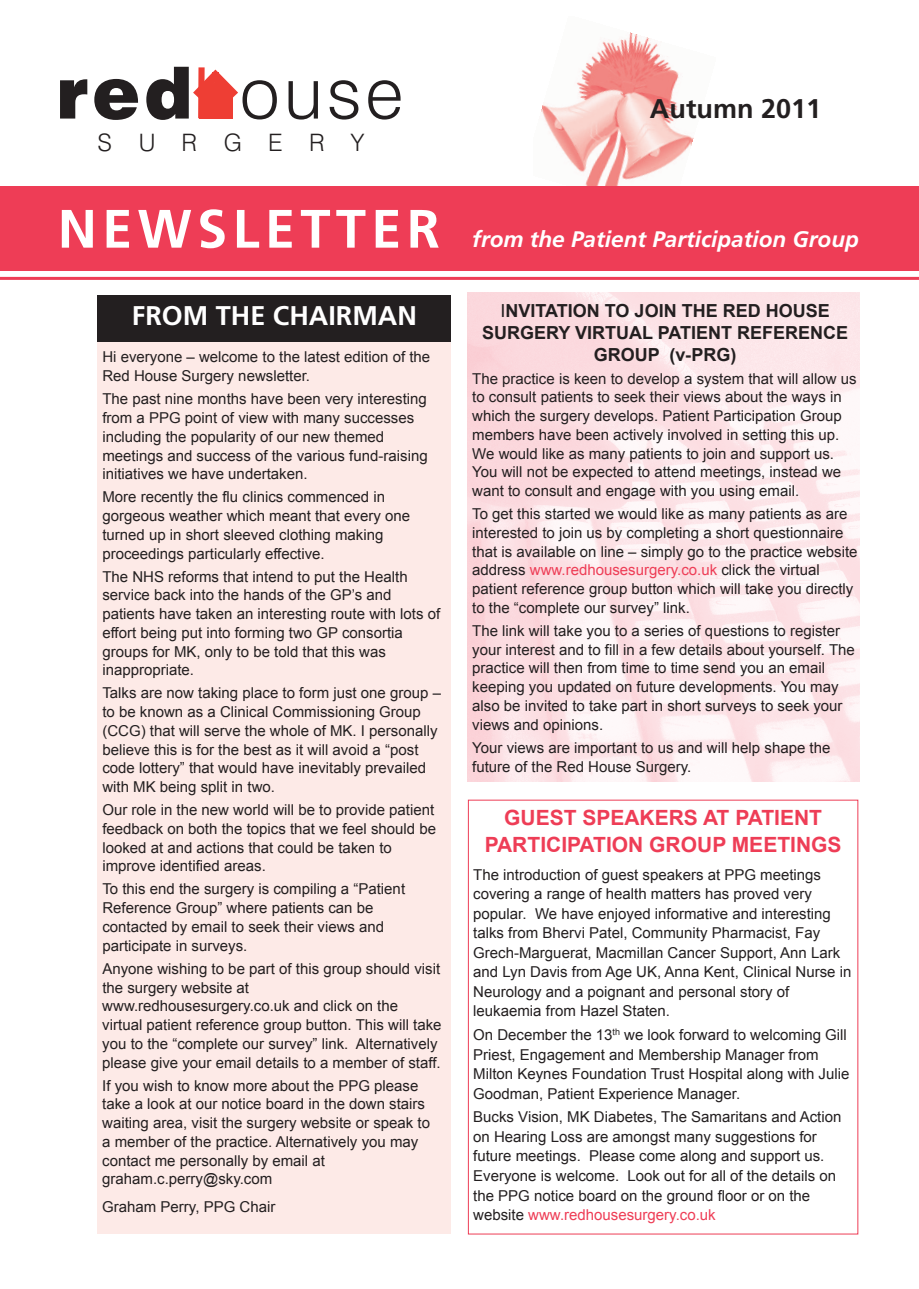
<style>
.page{position:relative;width:919px;height:1289px;background:#fff}
.page>*{position:absolute;margin:0;border:0;box-sizing:border-box;transform-origin:0 0}
.t1{font:300 72px "Swiss 721 BT";letter-spacing:.055em;color:#231f20}
.t2{font:700 54px "Frutiger LT Std";letter-spacing:.1em;color:#fff}
.t3{font:700 27px "Frutiger LT Std";color:#fff}
.t4{font:700 27px "Frutiger LT Std";color:#231f20}
.t5{font:300 24px "Swiss 721 BT";letter-spacing:1.1em;color:#231f20}
.t6{font:italic 700 22.5px "Frutiger LT Std";color:#fff}
.t7{font:700 21px/27px "Arial";color:#ee3d56;text-align:center}
.t8{font:700 18px/21.6px "Arial";color:#231f20;text-align:center}
.t9{font:15px/18.8px "Arial";color:#231f20}
.s1{font-weight:900}
.s2{color:#fff}
.s3{font-weight:400}
.s4{color:#ee3d56}
</style>
<div class="page">
<img style="left:541px;top:32px;width:153px;height:154px">
<img style="left:467px;top:293px;width:392px;height:489px">
<div style="left:98px;top:295px;width:353px;height:938px;background:#fdeae7"></div>
<div style="left:199px;top:91px;width:34px;height:27px;background:#ee3e34"></div>
<div style="left:198px;top:67px;width:6px;height:51px;background:#ee3e34"></div>
<svg style="left:193px;top:70px;width:45px;height:29px"></svg>
<hr style="left:0;top:277px;width:918px;height:3px;background:#ee3d56">
<div style="left:0;top:186px;width:918px;height:85px;background:#ee3d56"></div>
<div style="left:98px;top:295px;width:353px;height:46px;background:#231f20"></div>
<h1 class="t1" style="left:56px;top:67px;width:349px"><span class="s1">red</span><span class="s2">h</span>ouse</h1>
<h3 class="t5" style="left:98px;top:134px;width:268px">SURGERY</h3>
<h2 class="t2" style="left:58px;top:207px;width:383px">NEWSLETTER</h2>
<h3 class="t3" style="left:132px;top:305px;width:286px">FROM THE CHAIRMAN</h3>
<p class="t9" style="left:102px;top:348px;width:329px">Hi everyone – welcome to the latest edition of the<br>Red House Surgery newsletter.</p>
<p class="t9" style="left:102px;top:389px;width:327px">The past nine months have been very interesting from a PPG point of view with many successes including the popularity of our new themed meetings and success of the various fund-raising initiatives we have undertaken.</p>
<p class="t9" style="left:102px;top:487px;width:309px">More recently the flu clinics commenced in gorgeous weather which meant that every one turned up in short sleeved clothing making proceedings particularly effective.</p>
<p class="t9" style="left:102px;top:567px;width:339px">The NHS reforms that intend to put the Health service back into the hands of the GP’s and patients have taken an interesting route with lots of effort being put into forming two GP consortia groups for MK, only to be told that this was inappropriate.</p>
<p class="t9" style="left:102px;top:683px;width:340px">Talks are now taking place to form just one group – to be known as a Clinical Commissioning Group (CCG) that will serve the whole of MK. I personally believe this is for the best as it will avoid a “post code lottery” that would have inevitably prevailed with MK being split in two.</p>
<p class="t9" style="left:102px;top:800px;width:335px">Our role in the new world will be to provide patient feedback on both the topics that we feel should be looked at and actions that could be taken to improve identified areas.</p>
<p class="t9" style="left:102px;top:879px;width:304px">To this end the surgery is compiling a “Patient Reference Group” where patients can be contacted by email to seek their views and participate in surveys.</p>
<p class="t9" style="left:102px;top:959px;width:341px">Anyone wishing to be part of this group should visit the surgery website at<br>www.redhousesurgery.co.uk and click on the virtual patient reference group button. This will take you to the “complete our survey” link. Alternatively please give your email details to a member of staff.</p>
<p class="t9" style="left:102px;top:1075px;width:329px">If you wish to know more about the PPG please take a look at our notice board in the down stairs waiting area, visit the surgery website or speak to a member of the practice. Alternatively you may contact me personally by email at graham.c.perry@sky.com</p>
<p class="t9" style="left:102px;top:1196px;width:175px">Graham Perry, PPG Chair</p>
<h3 class="t4" style="left:650px;top:98px;width:173px">Autumn 2011</h3>
<h3 class="t6" style="left:472px;top:230px;width:388px">from the Patient Participation Group</h3>
<p class="t8" style="left:482px;top:300px;width:368px"><span class="s3">I</span>NVITATION TO JOIN THE RED HOUSE<br>SURGERY VIRTUAL PATIENT REFERENCE<br>GROUP (V-PRG)</p>
<p class="t9" style="left:472px;top:369px;width:386px">The practice is keen to develop a system that will allow us to consult patients to seek their views about the ways in which the surgery develops. Patient Participation Group members have been actively involved in setting this up.<br>We would like as many patients to join and support us.<br>You will not be expected to attend meetings, instead we want to consult and engage with you using email.</p>
<p class="t9" style="left:472px;top:504px;width:387px">To get this started we would like as many patients as are interested to join us by completing a short questionnaire that is available on line – simply go to the practice website address <span class="s4">www.redhousesurgery.co.uk</span> click the virtual patient reference group button which will take you directly to the “complete our survey” link.</p>
<p class="t9" style="left:472px;top:621px;width:384px">The link will take you to a series of questions to register your interest and to fill in a few details about yourself. The practice will then from time to time send you an email keeping you updated on future developments. You may also be invited to take part in short surveys to seek your views and opinions.</p>
<p class="t9" style="left:472px;top:738px;width:359px">Your views are important to us and will help shape the future of the Red House Surgery.</p>
<h3 class="t7" style="left:484px;top:804px;width:358px">GUEST SPEAKERS AT PATIENT<br>PARTICIPATION GROUP MEETINGS</h3>
<p class="t9" style="left:473px;top:864px;width:379px;line-height:19.5px">The introduction of guest speakers at PPG meetings covering a range of health matters has proved very popular. We have enjoyed informative and interesting talks from Bhervi Patel, Community Pharmacist, Fay Grech-Marguerat, Macmillan Cancer Support, Ann Lark and Lyn Davis from Age UK, Anna Kent, Clinical Nurse in Neurology and a poignant and personal story of leukaemia from Hazel Staten.</p>
<p class="t9" style="left:473px;top:1025px;width:377px;line-height:19.5px">On December the 13<sup>th</sup> we look forward to welcoming Gill Priest, Engagement and Membership Manager from Milton Keynes Foundation Trust Hospital along with Julie Goodman, Patient Experience Manager.</p>
<p class="t9" style="left:473px;top:1107px;width:369px;line-height:19.5px">Bucks Vision, MK Diabetes, The Samaritans and Action on Hearing Loss are amongst many suggestions for future meetings. Please come along and support us.<br>Everyone is welcome. Look out for all of the details on the PPG notice board on the ground floor or on the website <span class="s4">www.redhousesurgery.co.uk</span></p>
</div>
